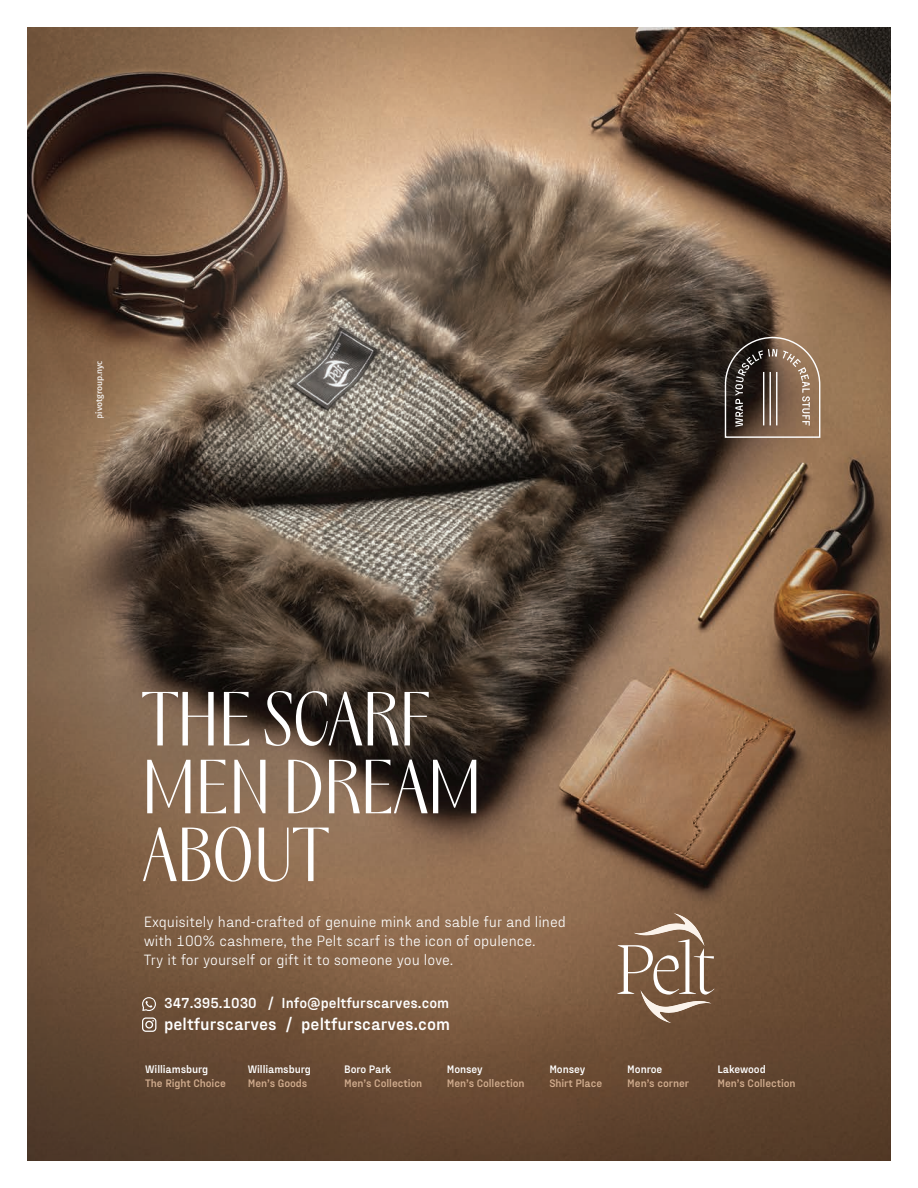
<style>
.page{position:relative;width:918px;height:1188px;background:#fff}
.page>*{position:absolute;margin:0;border:0;box-sizing:border-box;transform-origin:0 0}
.t1{font:300 69.3px/67.8px "PP Acma";letter-spacing:-.025em;color:#fff}
.t2{font:700 17.1px "PP Fraktion Sans";color:#fff}
.t3{font:300 15.15px/19px "PP Fraktion Sans";color:#fff}
.t4{font:700 14.85px "PP Fraktion Sans";color:#fff}
.t5{font:700 11.1px "PP Fraktion Sans";letter-spacing:-.01em;color:#d1ad8f}
.t6{font:700 11.1px "PP Fraktion Sans";letter-spacing:-.01em;color:#fff}
.t7{font:500 8.55px "Fira Sans";color:#fff}
</style>
<div class="page">
<img style="left:27px;top:27px;width:864px;height:1134px">
<svg style="left:724px;top:336px;width:97px;height:103px;background:#715e4f"></svg>
<svg style="left:142px;top:996px;width:15px;height:15px"></svg>
<svg style="left:142px;top:1017px;width:14px;height:15px"></svg>
<svg style="left:617px;top:913px;width:97px;height:110px;background:#927660"></svg>
<p class="t7" style="left:92px;top:419px;width:60px;rotate:-90deg">pivotgroup.nyc</p>
<h1 class="t1" style="left:141px;top:685px;width:342px">THE SCARF<br>MEN DREAM<br>ABOUT</h1>
<p class="t3" style="left:144px;top:911px;width:424px">Exquisitely hand-crafted of genuine mink and sable fur and lined with 100% cashmere, the Pelt scarf is the icon of opulence.<br>Try it for yourself or gift it to someone you love.</p>
<p class="t4" style="left:164px;top:991px;width:287px">347.395.1030 / Info@peltfurscarves.com</p>
<p class="t2" style="left:164px;top:1010px;width:288px">peltfurscarves / peltfurscarves.com</p>
<p class="t6" style="left:145px;top:1060px;width:65px">Williamsburg</p>
<p class="t5" style="left:145px;top:1074px;width:82px">The Right Choice</p>
<p class="t6" style="left:248px;top:1060px;width:65px">Williamsburg</p>
<p class="t5" style="left:248px;top:1074px;width:61px">Men’s Goods</p>
<p class="t6" style="left:344px;top:1060px;width:49px">Boro Park</p>
<p class="t5" style="left:344px;top:1074px;width:80px">Men’s Collection</p>
<p class="t6" style="left:447px;top:1060px;width:38px">Monsey</p>
<p class="t5" style="left:447px;top:1074px;width:79px">Men’s Collection</p>
<p class="t6" style="left:549px;top:1060px;width:38px">Monsey</p>
<p class="t5" style="left:549px;top:1074px;width:54px">Shirt Place</p>
<p class="t6" style="left:627px;top:1060px;width:37px">Monroe</p>
<p class="t5" style="left:627px;top:1074px;width:63px">Men’s corner</p>
<p class="t6" style="left:718px;top:1060px;width:50px">Lakewood</p>
<p class="t5" style="left:718px;top:1074px;width:80px">Men’s Collection</p>
</div>
